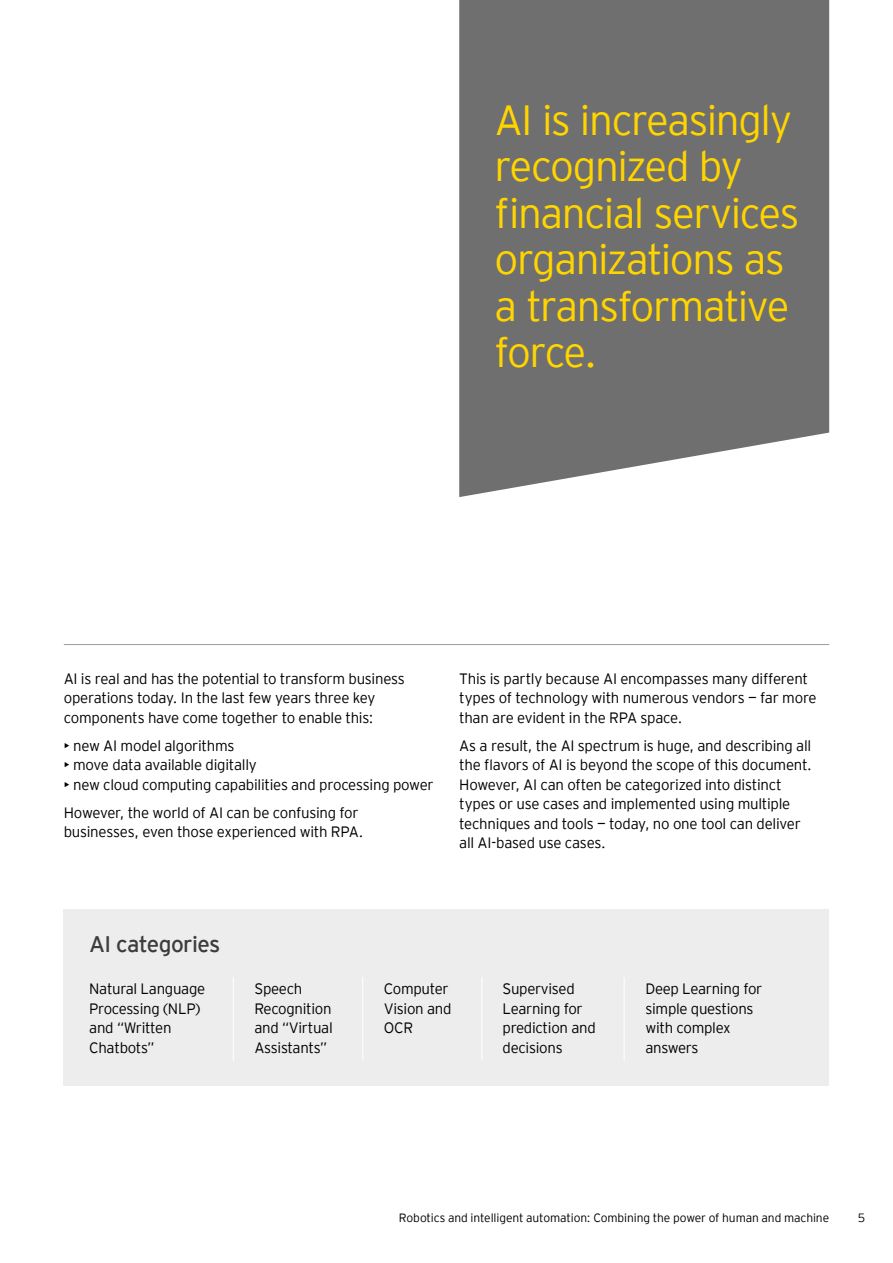
<style>
.page{position:relative;width:893px;height:1263px;background:#fff}
.page>*{position:absolute;margin:0;border:0;box-sizing:border-box;transform-origin:0 0}
.t1{font:300 42px/46.5px "EY Interstate";letter-spacing:-.035em;color:#ffd500}
.t2{font:22.5px "EY Interstate";letter-spacing:-.03em;color:#3c3c3b}
.t3{font:300 15px/19.5px "EY Interstate";letter-spacing:-.02em;color:#000}
.t4{font:300 12px "EY Interstate";letter-spacing:-.01em;color:#000}
</style>
<div class="page">
<svg style="left:459px;top:0;width:370px;height:497px;background:#797878"></svg>
<hr style="left:64px;top:644px;width:765px;height:1px;background:#9d9d9c">
<div style="left:64px;top:909px;width:765px;height:177px;background:#ededed"></div>
<hr style="left:233px;top:977px;width:1px;height:84px;background:#fff">
<hr style="left:362px;top:977px;width:1px;height:84px;background:#fff">
<hr style="left:481px;top:977px;width:1px;height:84px;background:#fff">
<hr style="left:624px;top:977px;width:1px;height:84px;background:#fff">
<h1 class="t1" style="left:494px;top:94px;width:307px">AI is increasingly recognized by financial services organizations as a transformative force.</h1>
<p class="t3" style="left:64px;top:668px;width:343px">AI is real and has the potential to transform business operations today. In the last few years three key components have come together to enable this:</p>
<p class="t3" style="left:64px;top:735px;width:172px">• new AI model algorithms</p>
<p class="t3" style="left:64px;top:754px;width:195px">• move data available digitally</p>
<p class="t3" style="left:64px;top:770px;width:371px;line-height:28px">• new cloud computing capabilities and processing power<br>However, the world of AI can be confusing for</p>
<p class="t3" style="left:64px;top:821px;width:301px">businesses, even those experienced with RPA.</p>
<p class="t3" style="left:459px;top:668px;width:359px">This is partly because AI encompasses many different types of technology with numerous vendors — far more than are evident in the RPA space.</p>
<p class="t3" style="left:459px;top:735px;width:354px">As a result, the AI spectrum is huge, and describing all the flavors of AI is beyond the scope of this document.<br>However, AI can often be categorized into distinct types or use cases and implemented using multiple techniques and tools — today, no one tool can deliver all AI-based use cases.</p>
<h2 class="t2" style="left:89px;top:928px;width:132px">AI categories</h2>
<p class="t3" style="left:89px;top:978px;width:117px">Natural Language<br>Processing (NLP) and “Written<br>Chatbots”</p>
<p class="t3" style="left:254px;top:978px;width:80px">Speech<br>Recognition and “Virtual<br>Assistants”</p>
<p class="t3" style="left:384px;top:978px;width:69px">Computer<br>Vision and<br>OCR</p>
<p class="t3" style="left:503px;top:978px;width:95px">Supervised<br>Learning for prediction and decisions</p>
<p class="t3" style="left:645px;top:978px;width:118px">Deep Learning for simple questions with complex answers</p>
<p class="t4" style="left:399px;top:1209px;width:432px">Robotics and intelligent automation: Combining the power of human and machine</p>
<p class="t4" style="left:858px;top:1209px;width:9px">5</p>
</div>
